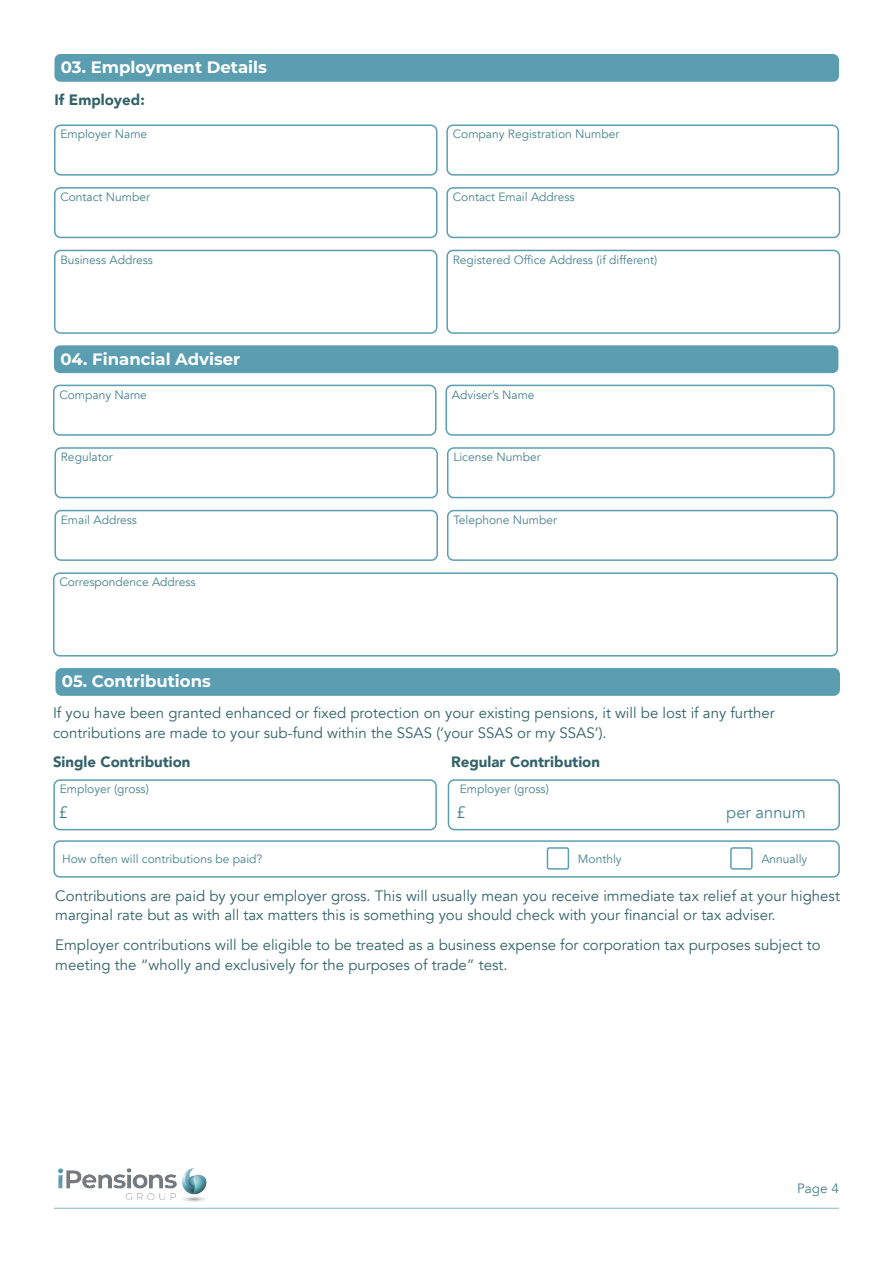
<style>
.page{position:relative;width:893px;height:1263px;background:#fff}
.page>*{position:absolute;margin:0;border:0;box-sizing:border-box;transform-origin:0 0}
.t1{font:100 16.5px "Montserrat";color:#fff}
.t2{font:16.5px "Avenir";color:#46828f}
.t3{font:15px/19.5px "Avenir";color:#32636a}
.t4{font:900 15px "Avenir";color:#32636a}
.t5{font:13.5px "Avenir";color:#46828f}
.t6{font:12px "Avenir";color:#46828f}
</style>
<div class="page">
<hr style="left:54px;top:1208px;width:785px;height:1px;background:#5b9eb2">
<img style="left:58px;top:1168px;width:149px;height:34px">
<div style="left:54px;top:54px;width:785px;height:28px;background:#5b9eb2;border-radius:6px"></div>
<div style="left:54px;top:124px;width:383px;height:52px;border:2px solid #5b9eb2;border-radius:6px"></div>
<div style="left:53px;top:385px;width:383px;height:51px;border:2px solid #5b9eb2;border-radius:6px"></div>
<div style="left:54px;top:447px;width:384px;height:51px;border:2px solid #5b9eb2;border-radius:6px"></div>
<div style="left:54px;top:510px;width:384px;height:51px;border:2px solid #5b9eb2;border-radius:6px"></div>
<div style="left:446px;top:124px;width:393px;height:52px;border:2px solid #5b9eb2;border-radius:6px"></div>
<div style="left:445px;top:385px;width:390px;height:51px;border:2px solid #5b9eb2;border-radius:6px"></div>
<div style="left:447px;top:447px;width:388px;height:51px;border:2px solid #5b9eb2;border-radius:6px"></div>
<div style="left:447px;top:510px;width:391px;height:51px;border:2px solid #5b9eb2;border-radius:6px"></div>
<div style="left:54px;top:187px;width:383px;height:51px;border:2px solid #5b9eb2;border-radius:6px"></div>
<div style="left:446px;top:187px;width:394px;height:51px;border:2px solid #5b9eb2;border-radius:6px"></div>
<div style="left:54px;top:250px;width:383px;height:84px;border:2px solid #5b9eb2;border-radius:6px"></div>
<div style="left:446px;top:250px;width:394px;height:84px;border:2px solid #5b9eb2;border-radius:6px"></div>
<div style="left:54px;top:345px;width:784px;height:28px;background:#5b9eb2;border-radius:6px"></div>
<div style="left:53px;top:572px;width:785px;height:84px;border:2px solid #5b9eb2;border-radius:6px"></div>
<div style="left:55px;top:668px;width:785px;height:28px;background:#5b9eb2;border-radius:6px"></div>
<div style="left:53px;top:779px;width:384px;height:51px;border:2px solid #5b9eb2;border-radius:6px"></div>
<div style="left:448px;top:779px;width:392px;height:51px;border:2px solid #5b9eb2;border-radius:6px"></div>
<div style="left:53px;top:840px;width:787px;height:38px;border:2px solid #5b9eb2;border-radius:6px"></div>
<div style="left:547px;top:847px;width:22px;height:23px;border:2px solid #5b9eb2;border-radius:2px"></div>
<div style="left:730px;top:847px;width:23px;height:23px;border:2px solid #5b9eb2;border-radius:2px"></div>
<p class="t1" style="left:61px;top:57px;width:208px">03. Employment Details</p>
<p class="t4" style="left:54px;top:87px;width:92px">If Employed:</p>
<p class="t6" style="left:60px;top:127px;width:88px">Employer Name</p>
<p class="t6" style="left:453px;top:127px;width:168px">Company Registration Number</p>
<p class="t6" style="left:60px;top:190px;width:91px">Contact Number</p>
<p class="t6" style="left:453px;top:190px;width:123px">Contact Email Address</p>
<p class="t6" style="left:60px;top:252px;width:94px">Business Address</p>
<p class="t6" style="left:453px;top:252px;width:206px">Registered Office Address (if different)</p>
<p class="t1" style="left:60px;top:348px;width:182px">04. Financial Adviser</p>
<p class="t6" style="left:59px;top:387px;width:89px">Company Name</p>
<p class="t6" style="left:61px;top:450px;width:53px">Regulator</p>
<p class="t6" style="left:61px;top:512px;width:78px">Email Address</p>
<p class="t6" style="left:59px;top:575px;width:138px">Correspondence Address</p>
<p class="t6" style="left:452px;top:387px;width:84px">Adviser’s Name</p>
<p class="t6" style="left:453px;top:450px;width:89px">License Number</p>
<p class="t6" style="left:453px;top:512px;width:105px">Telephone Number</p>
<p class="t1" style="left:62px;top:671px;width:151px">05. Contributions</p>
<p class="t3" style="left:53px;top:704px;width:723px">If you have been granted enhanced or fixed protection on your existing pensions, it will be lost if any further contributions are made to your sub-fund within the SSAS (‘your SSAS or my SSAS’).</p>
<p class="t4" style="left:53px;top:748px;width:139px">Single Contribution</p>
<p class="t6" style="left:60px;top:782px;width:91px">Employer (gross)</p>
<p class="t2" style="left:58px;top:803px;width:11px">£</p>
<p class="t4" style="left:451px;top:748px;width:150px">Regular Contribution</p>
<p class="t6" style="left:460px;top:782px;width:91px">Employer (gross)</p>
<p class="t2" style="left:456px;top:803px;width:11px">£</p>
<p class="t2" style="left:726px;top:803px;width:81px">per annum</p>
<p class="t6" style="left:62px;top:851px;width:202px">How often will contributions be paid?</p>
<p class="t6" style="left:578px;top:851px;width:45px">Monthly</p>
<p class="t6" style="left:761px;top:851px;width:48px">Annually</p>
<p class="t3" style="left:55px;top:886px;width:786px">Contributions are paid by your employer gross. This will usually mean you receive immediate tax relief at your highest marginal rate but as with all tax matters this is something you should check with your financial or tax adviser.</p>
<p class="t3" style="left:55px;top:936px;width:767px">Employer contributions will be eligible to be treated as a business expense for corporation tax purposes subject to meeting the “wholly and exclusively for the purposes of trade” test.</p>
<p class="t5" style="left:797px;top:1180px;width:43px">Page 4</p>
</div>
